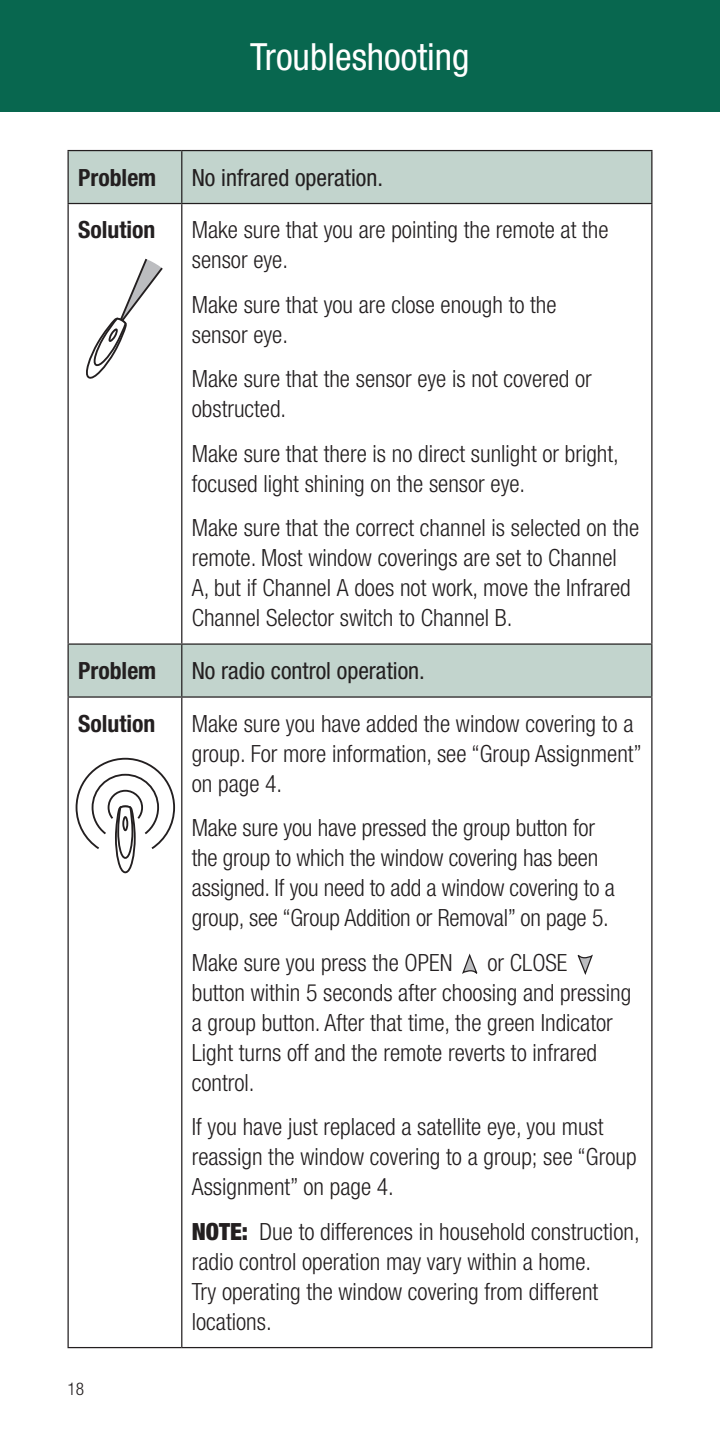
<style>
.page{position:relative;width:720px;height:1440px;background:#fff}
.page>*{position:absolute;margin:0;border:0;box-sizing:border-box;transform-origin:0 0}
.t1{font:condensed 37.5px "Helvetica Neue LT Std";color:#fff}
.t2{font:300 condensed 23.75px/30px "Helvetica Neue LT Std";color:#231f20}
.t3{font:condensed 23.75px "Helvetica Neue LT Std";color:#231f20}
.t4{font:700 condensed 23.75px "Helvetica Neue LT Std";color:#231f20}
.t5{font:300 condensed 17.5px "Helvetica Neue LT Std";color:#231f20}
.s1{font-weight:900}
</style>
<div class="page">
<div style="left:0;top:0;width:720px;height:112px;background:#08674f"></div>
<svg style="left:69px;top:151px;width:582px;height:545px"></svg>
<hr style="left:68px;top:150px;width:114px;height:1px;background:#231f20">
<hr style="left:68px;top:151px;width:1px;height:52px;background:#231f20">
<hr style="left:182px;top:150px;width:470px;height:1px;background:#231f20">
<hr style="left:181px;top:151px;width:1px;height:52px;background:#231f20">
<hr style="left:651px;top:151px;width:1px;height:52px;background:#231f20">
<hr style="left:68px;top:203px;width:114px;height:1px;background:#231f20">
<hr style="left:68px;top:204px;width:1px;height:439px;background:#231f20">
<hr style="left:182px;top:203px;width:470px;height:1px;background:#231f20">
<hr style="left:181px;top:204px;width:1px;height:439px;background:#231f20">
<hr style="left:651px;top:204px;width:1px;height:439px;background:#231f20">
<hr style="left:68px;top:643px;width:114px;height:2px;background:#231f20">
<hr style="left:68px;top:645px;width:1px;height:51px;background:#231f20">
<hr style="left:182px;top:643px;width:470px;height:2px;background:#231f20">
<hr style="left:181px;top:645px;width:1px;height:51px;background:#231f20">
<hr style="left:651px;top:645px;width:1px;height:51px;background:#231f20">
<hr style="left:68px;top:696px;width:114px;height:2px;background:#231f20">
<hr style="left:68px;top:698px;width:1px;height:649px;background:#231f20">
<hr style="left:182px;top:696px;width:470px;height:2px;background:#231f20">
<hr style="left:181px;top:698px;width:1px;height:649px;background:#231f20">
<hr style="left:651px;top:698px;width:1px;height:649px;background:#231f20">
<hr style="left:68px;top:1347px;width:114px;height:1px;background:#231f20">
<hr style="left:182px;top:1347px;width:470px;height:1px;background:#231f20">
<svg style="left:462px;top:953px;width:16px;height:21px"></svg>
<svg style="left:577px;top:954px;width:16px;height:21px"></svg>
<svg style="left:76px;top:758px;width:99px;height:115px"></svg>
<svg style="left:86px;top:259px;width:77px;height:120px"></svg>
<h1 class="t1" style="left:250px;top:35px;width:221px">Troubleshooting</h1>
<p class="t4" style="left:78px;top:163px;width:80px">Problem</p>
<p class="t3" style="left:192px;top:163px;width:193px">No infrared operation.</p>
<p class="t4" style="left:78px;top:216px;width:79px">Solution</p>
<p class="t2" style="left:192px;top:215px;width:418px">Make sure that you are pointing the remote at the sensor eye.</p>
<p class="t2" style="left:192px;top:289px;width:366px">Make sure that you are close enough to the sensor eye.</p>
<p class="t2" style="left:192px;top:364px;width:402px">Make sure that the sensor eye is not covered or obstructed.</p>
<p class="t2" style="left:192px;top:438px;width:429px">Make sure that there is no direct sunlight or bright, focused light shining on the sensor eye.</p>
<p class="t2" style="left:192px;top:512px;width:449px">Make sure that the correct channel is selected on the remote. Most window coverings are set to Channel A, but if Channel A does not work, move the Infrared Channel Selector switch to Channel B.</p>
<p class="t4" style="left:78px;top:656px;width:80px">Problem</p>
<p class="t3" style="left:192px;top:657px;width:235px">No radio control operation.</p>
<p class="t4" style="left:78px;top:709px;width:79px">Solution</p>
<p class="t2" style="left:192px;top:708px;width:452px">Make sure you have added the window covering to a group. For more information, see “Group Assignment” on page 4.</p>
<p class="t2" style="left:192px;top:813px;width:425px">Make sure you have pressed the group button for the group to which the window covering has been assigned. If you need to add a window covering to a group, see “Group Addition or Removal” on page 5.</p>
<p class="t2" style="left:192px;top:947px;width:262px">Make sure you press the OPEN</p>
<p class="t2" style="left:192px;top:947px;width:441px;text-indent:296px">or CLOSE<br>button within 5 seconds after choosing and pressing a group button. After that time, the green Indicator Light turns off and the remote reverts to infrared control.</p>
<p class="t2" style="left:192px;top:1112px;width:446px">If you have just replaced a satellite eye, you must reassign the window covering to a group; see “Group<br>Assignment” on page 4.</p>
<p class="t2" style="left:192px;top:1216px;width:449px"><span class="s1">Note:</span> Due to differences in household construction, radio control operation may vary within a home.<br>Try operating the window covering from different locations.</p>
<p class="t5" style="left:68px;top:1378px;width:18px">18</p>
</div>
